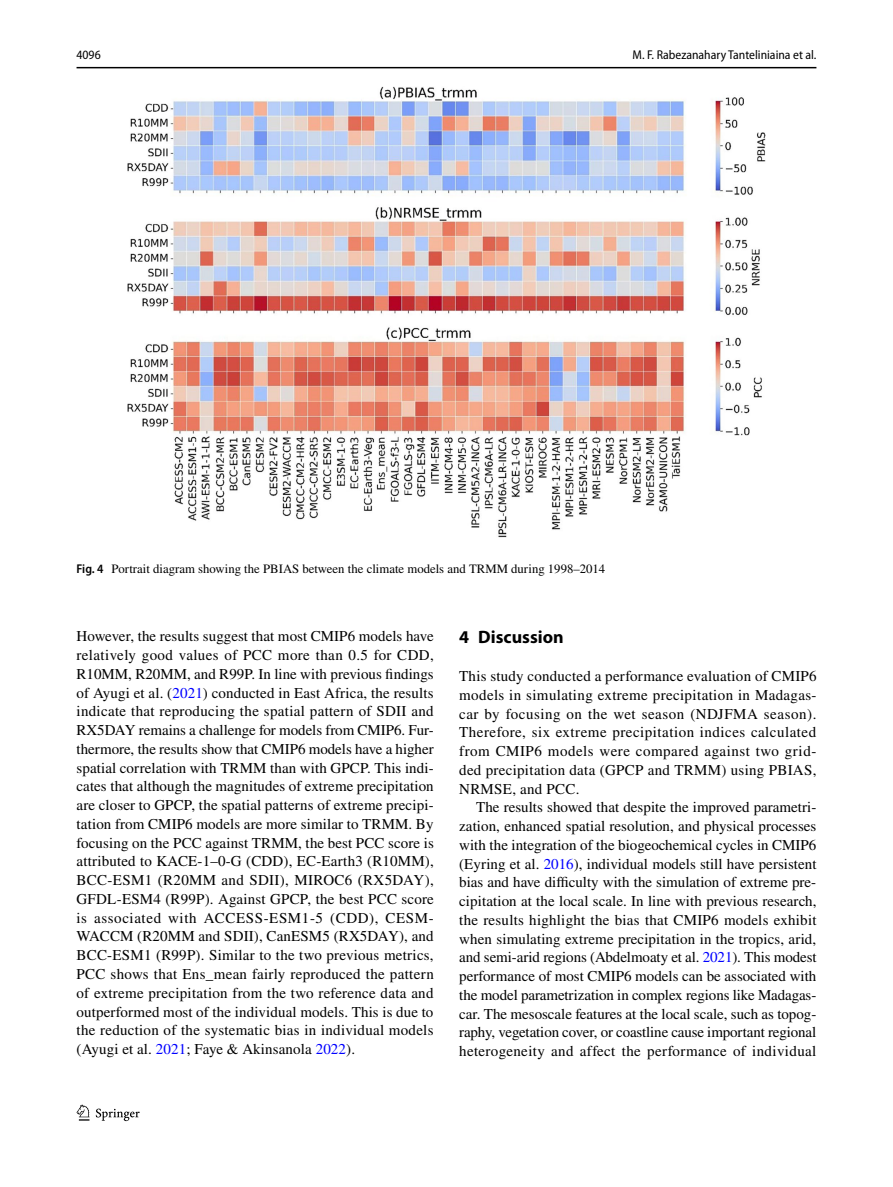
<style>
.page{position:relative;width:893px;height:1187px;background:#fff}
.page>*{position:absolute;margin:0;border:0;box-sizing:border-box;transform-origin:0 0}
.t1{font:700 18px "Myriad Pro";color:#000}
.t2{font:15px/18.8px "STIX";letter-spacing:.02em;color:#000;text-align:justify}
.t3{font:12.75px "STIX";color:#000}
.t4{font:semi-condensed 12.75px "Myriad Pro";color:#000}
.s1{font-family:"Myriad Pro";font-weight:600;font-stretch:semi-condensed}
.s2{color:#00f}
</style>
<div class="page">
<hr style="left:77px;top:67px;width:739px;height:1px;background:#000">
<svg style="left:77px;top:1104px;width:12px;height:16px"></svg>
<svg style="left:96px;top:1108px;width:44px;height:12px"></svg>
<img style="left:128px;top:87px;width:637px;height:450px">
<p class="t4" style="left:77px;top:48px;width:26px">4096</p>
<p class="t4" style="left:633px;top:48px;width:185px">M. F. Rabezanahary Tanteliniaina et al.</p>
<p class="t3" style="left:77px;top:559px;width:530px"><span class="s1">Fig. 4</span> Portrait diagram showing the PBIAS between the climate models and TRMM during 1998–2014</p>
<p class="t2" style="left:77px;top:628px;width:359px">However, the results suggest that most CMIP6 models have relatively good values of PCC more than 0.5 for CDD, R10MM, R20MM, and R99P. In line with previous findings of Ayugi et al. (<span class="s2">2021</span>) conducted in East Africa, the results indicate that reproducing the spatial pattern of SDII and RX5DAY remains a challenge for models from CMIP6. Fur&shy;thermore, the results show that CMIP6 models have a higher spatial correlation with TRMM than with GPCP. This indi&shy;cates that although the magnitudes of extreme precipitation are closer to GPCP, the spatial patterns of extreme precipi&shy;tation from CMIP6 models are more similar to TRMM. By focusing on the PCC against TRMM, the best PCC score is attributed to KACE-1–0-G (CDD), EC-Earth3 (R10MM), BCC-ESM1 (R20MM and SDII), MIROC6 (RX5DAY), GFDL-ESM4 (R99P). Against GPCP, the best PCC score is associated with ACCESS-ESM1-5 (CDD), CESM-WACCM (R20MM and SDII), CanESM5 (RX5DAY), and BCC-ESM1 (R99P). Similar to the two previous metrics, PCC shows that Ens_mean fairly reproduced the pattern of extreme precipitation from the two reference data and outperformed most of the individual models. This is due to the reduction of the systematic bias in individual models (Ayugi et al. <span class="s2">2021</span>; Faye &amp; Akinsanola <span class="s2">2022</span>).</p>
<p class="t1" style="left:459px;top:625px;width:106px">4 Discussion</p>
<p class="t2" style="left:459px;top:667px;width:359px">This study conducted a performance evaluation of CMIP6 models in simulating extreme precipitation in Madagas&shy;car by focusing on the wet season (NDJFMA season).<br>Therefore, six extreme precipitation indices calculated from CMIP6 models were compared against two grid&shy;ded precipitation data (GPCP and TRMM) using PBIAS, NRMSE, and PCC.</p>
<p class="t2" style="left:459px;top:798px;width:359px;text-indent:17px">The results showed that despite the improved parametri&shy;zation, enhanced spatial resolution, and physical processes with the integration of the biogeochemical cycles in CMIP6 (Eyring et al. <span class="s2">2016</span>), individual models still have persistent bias and have difficulty with the simulation of extreme pre&shy;cipitation at the local scale. In line with previous research, the results highlight the bias that CMIP6 models exhibit when simulating extreme precipitation in the tropics, arid, and semi-arid regions (Abdelmoaty et al. <span class="s2">2021</span>). This modest performance of most CMIP6 models can be associated with the model parametrization in complex regions like Madagas&shy;car. The mesoscale features at the local scale, such as topog&shy;raphy, vegetation cover, or coastline cause important regional heterogeneity and affect the performance of individual</p>
</div>
